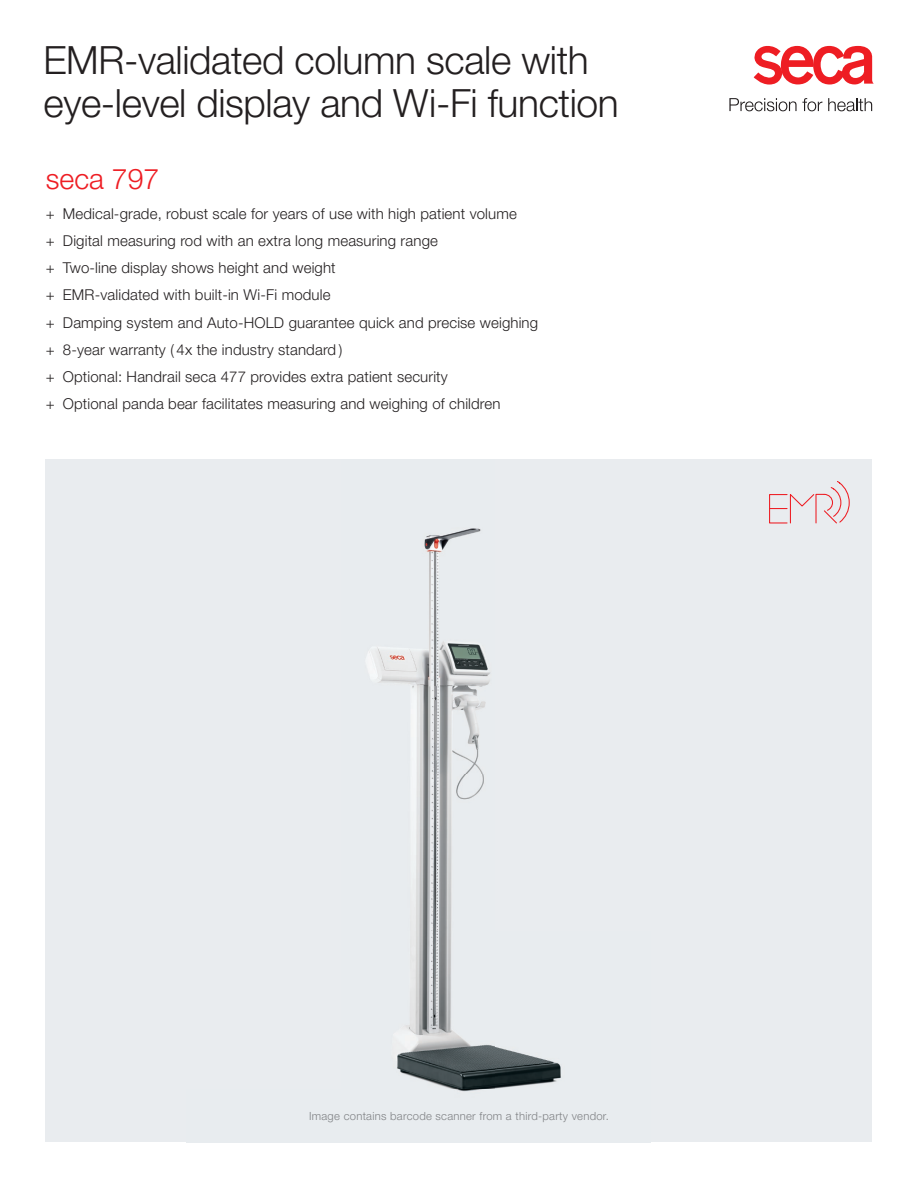
<style>
.page{position:relative;width:918px;height:1188px;background:#fff}
.page>*{position:absolute;margin:0;border:0;box-sizing:border-box;transform-origin:0 0}
.t1{font:300 39px/42.9px "secaglobal";letter-spacing:-.01em;color:#231f20}
.t2{font:300 28.5px "secaglobal";color:#ee1d23}
.t3{font:300 15px/27.3px "secaglobal";letter-spacing:.01em;color:#231f20}
.t4{font:300 11.25px "secaglobal";letter-spacing:.025em;color:#808285}
</style>
<div class="page">
<div style="left:46px;top:459px;width:826px;height:683px;background:#e9ecef"></div>
<img style="left:367px;top:528px;width:194px;height:564px">
<svg style="left:754px;top:45px;width:120px;height:40px"></svg>
<svg style="left:729px;top:98px;width:93px;height:13px"></svg>
<svg style="left:828px;top:98px;width:44px;height:13px"></svg>
<svg style="left:769px;top:481px;width:81px;height:43px"></svg>
<h1 class="t1" style="left:44px;top:39px;width:577px">EMR-validated column scale with eye-level display and Wi-Fi function</h1>
<h2 class="t2" style="left:46px;top:163px;width:115px">seca 797</h2>
<p class="t3" style="left:46px;top:200px;width:494px">+ Medical-grade, robust scale for years of use with high patient volume<br>+ Digital measuring rod with an extra long measuring range<br>+ Two-line display shows height and weight<br>+ EMR-validated with built-in Wi-Fi module<br>+ Damping system and Auto-HOLD guarantee quick and precise weighing + 8-year warranty ( 4x the industry standard )<br>+ Optional: Handrail seca 477 provides extra patient security<br>+ Optional panda bear facilitates measuring and weighing of children</p>
<p class="t4" style="left:309px;top:1109px;width:301px">Image contains barcode scanner from a third-party vendor.</p>
</div>
